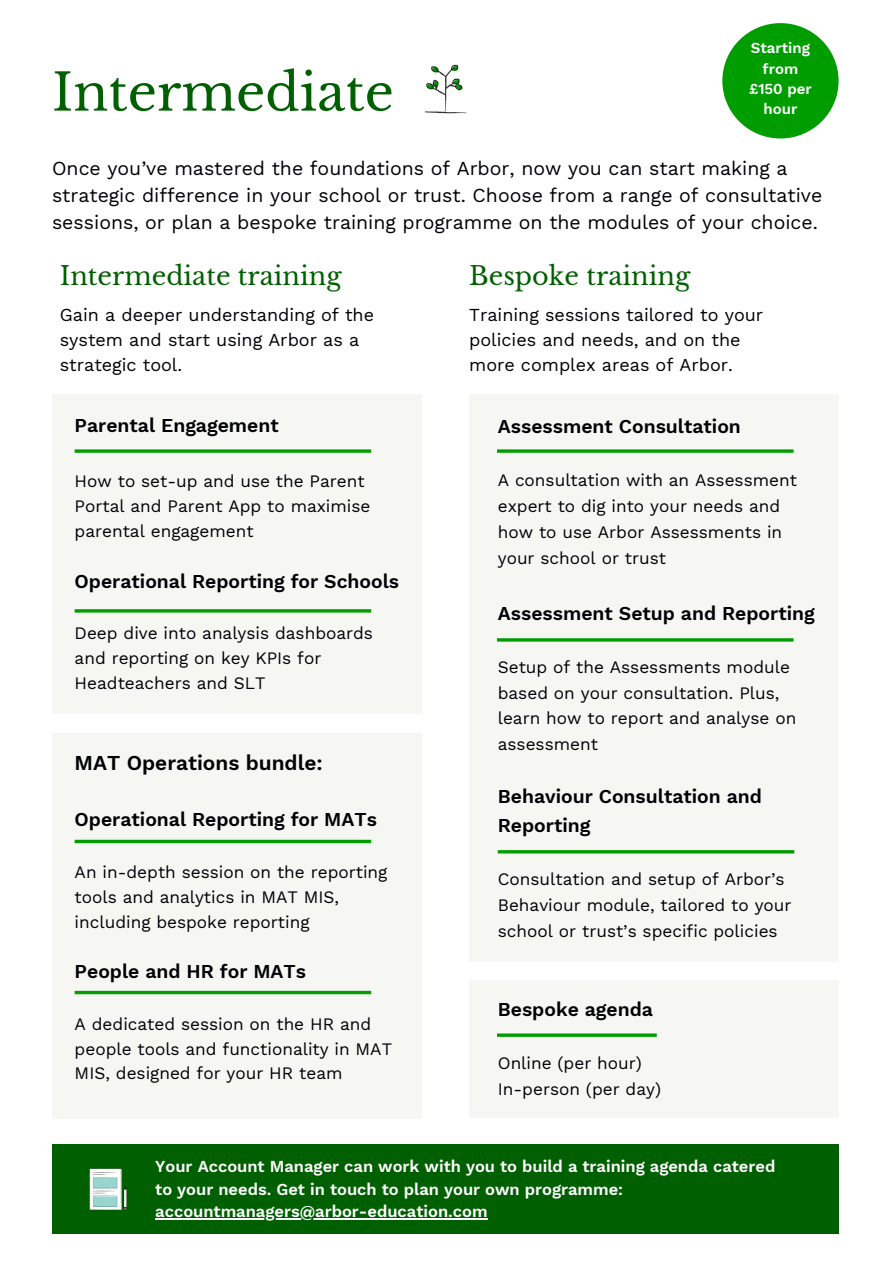
<style>
.page{position:relative;width:893px;height:1264px;background:#fff}
.page>*{position:absolute;margin:0;border:0;box-sizing:border-box;transform-origin:0 0}
.t1{font:51px "Libre Baskerville";color:#005f00}
.t2{font:25.5px "Libre Baskerville";color:#005f00}
.t3{font:600 20.85px "Work Sans";color:#000105}
.t4{font:19.5px/27px "Work Sans";color:#000105}
.t5{font:600 19.35px/28.7px "Work Sans";color:#000105}
.t6{font:18px/24.8px "Work Sans";color:#000105}
.t7{font:17.25px/25.8px "Work Sans";color:#000105}
.t8{font:600 16.5px/22.5px "Work Sans";color:#fff}
.t9{font:600 15px/20.2px "Work Sans";color:#fff;text-align:center}
</style>
<div class="page">
<div style="left:52px;top:394px;width:369px;height:319px;background:#f6f6f2"></div>
<div style="left:52px;top:733px;width:369px;height:385px;background:#f6f6f2"></div>
<div style="left:469px;top:394px;width:369px;height:567px;background:#f6f6f2"></div>
<svg style="left:75px;top:449px;width:296px;height:4px"></svg>
<hr style="left:75px;top:609px;width:296px;height:3px;background:#009d00">
<svg style="left:75px;top:839px;width:296px;height:4px"></svg>
<svg style="left:75px;top:990px;width:296px;height:4px"></svg>
<svg style="left:497px;top:449px;width:296px;height:4px"></svg>
<hr style="left:497px;top:638px;width:296px;height:3px;background:#009d00">
<hr style="left:497px;top:850px;width:297px;height:3px;background:#009d00">
<div style="left:469px;top:980px;width:369px;height:138px;background:#f6f6f2"></div>
<hr style="left:497px;top:1033px;width:159px;height:3px;background:#009d00">
<img style="left:425px;top:64px;width:42px;height:50px">
<div style="left:722px;top:23px;width:116px;height:115px;background:#009d00;border-radius:50%"></div>
<div style="left:52px;top:1144px;width:786px;height:89px;background:#005f00"></div>
<img style="left:89px;top:1168px;width:37px;height:41px">
<hr style="left:155px;top:1218px;width:332px;height:1px;background:#fff">
<h6 class="t1" style="left:52px;top:61px;width:343px">Intermediate</h6>
<p class="t9" style="left:749px;top:38px;width:64px">Starting from £150 per hour</p>
<h6 class="t4" style="left:52px;top:155px;width:771px">Once you’ve mastered the foundations of Arbor, now you can start making a strategic difference in your school or trust. Choose from a range of consultative sessions, or plan a bespoke training programme on the modules of your choice.</h6>
<h3 class="t2" style="left:60px;top:260px;width:283px">Intermediate training</h3>
<h6 class="t2" style="left:469px;top:260px;width:223px">Bespoke training</h6>
<h3 class="t6" style="left:60px;top:302px;width:316px">Gain a deeper understanding of the system and start using Arbor as a strategic tool.</h3>
<h6 class="t6" style="left:469px;top:302px;width:295px">Training sessions tailored to your policies and needs, and on the more complex areas of Arbor.</h6>
<h1 class="t5" style="left:75px;top:411px;width:205px">Parental Engagement</h1>
<p class="t7" style="left:75px;top:469px;width:297px;line-height:24.8px">How to set-up and use the Parent<br>Portal and Parent App to maximise parental engagement</p>
<h4 class="t5" style="left:75px;top:566px;width:326px">Operational Reporting for Schools</h4>
<h2 class="t7" style="left:75px;top:621px;width:300px;line-height:24.8px">Deep dive into analysis dashboards and reporting on key KPIs for<br>Headteachers and SLT</h2>
<h6 class="t3" style="left:75px;top:750px;width:249px">MAT Operations bundle:</h6>
<h2 class="t5" style="left:75px;top:805px;width:304px">Operational Reporting for MATs</h2>
<h6 class="t7" style="left:75px;top:859px;width:314px;line-height:24.8px">An in-depth session on the reporting tools and analytics in MAT MIS, including bespoke reporting</h6>
<h3 class="t5" style="left:75px;top:957px;width:233px">People and HR for MATs</h3>
<h6 class="t7" style="left:75px;top:1011px;width:319px;line-height:24.8px">A dedicated session on the HR and people tools and functionality in MAT<br>MIS, designed for your HR team</h6>
<h3 class="t5" style="left:497px;top:412px;width:244px">Assessment Consultation</h3>
<h6 class="t7" style="left:497px;top:467px;width:300px">A consultation with an Assessment expert to dig into your needs and how to use Arbor Assessments in your school or trust</h6>
<h3 class="t5" style="left:497px;top:598px;width:318px">Assessment Setup and Reporting</h3>
<h3 class="t7" style="left:497px;top:654px;width:300px">Setup of the Assessments module based on your consultation. Plus, learn how to report and analyse on assessment</h3>
<h6 class="t5" style="left:497px;top:782px;width:266px">Behaviour Consultation and<br>Reporting</h6>
<h3 class="t7" style="left:497px;top:866px;width:295px">Consultation and setup of Arbor’s<br>Behaviour module, tailored to your school or trust’s specific policies</h3>
<h6 class="t5" style="left:497px;top:995px;width:157px">Bespoke agenda</h6>
<h3 class="t7" style="left:497px;top:1050px;width:165px">Online (per hour)<br>In-person (per day)</h3>
<h5 class="t8" style="left:155px;top:1155px;width:621px">Your Account Manager can work with you to build a training agenda catered to your needs. Get in touch to plan your own programme: accountmanagers@arbor-education.com</h5>
</div>
